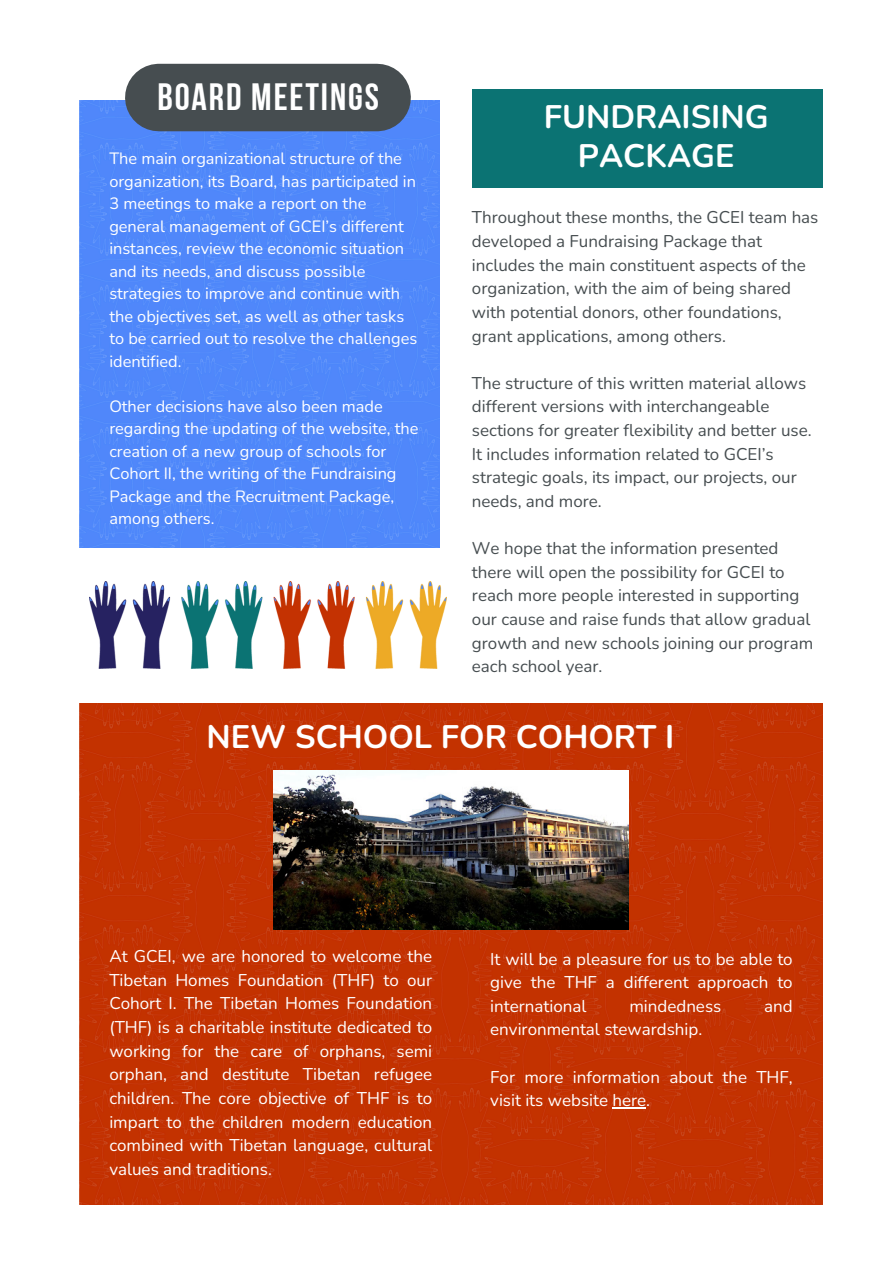
<style>
.page{position:relative;width:893px;height:1263px;background:#fff}
.page>*{position:absolute;margin:0;border:0;box-sizing:border-box;transform-origin:0 0}
.t1{font:37.95px "Bebas Neue Cyrillic";letter-spacing:.05em;color:#fff}
.t2{font:700 32.47px/38.8px "Nunito";color:#fff;text-align:center}
.t3{font:16.95px/23.6px "Nunito";color:#464d50}
.t4{font:16.95px/23.6px "Nunito";color:#fff;text-align:justify}
.t5{font:16.35px/22.5px "Nunito";color:#fff}
</style>
<div class="page">
<img style="left:80px;top:703px;width:742px;height:501px">
<div style="left:472px;top:89px;width:350px;height:99px;background:#0b7373"></div>
<img style="left:89px;top:581px;width:357px;height:87px">
<img style="left:274px;top:770px;width:354px;height:159px">
<div style="left:80px;top:101px;width:359px;height:446px;background:#5087fa"></div>
<div style="left:159px;top:64px;width:218px;height:67px;background:#464d50"></div>
<hr style="left:612px;top:1107px;width:34px;height:2px;background:#fff">
<p class="t1" style="left:157px;top:82px;width:223px">BOARD MEETINGS</p>
<p class="t5" style="left:109px;top:148px;width:309px">The main organizational structure of the organization, its Board, has participated in 3 meetings to make a report on the general management of GCEI’s different instances, review the economic situation and its needs, and discuss possible strategies to improve and continue with the objectives set, as well as other tasks to be carried out to resolve the challenges identified.</p>
<p class="t5" style="left:109px;top:395px;width:311px">Other decisions have also been made regarding the updating of the website, the creation of a new group of schools for Cohort II, the writing of the Fundraising Package and the Recruitment Package, among others.</p>
<p class="t2" style="left:544px;top:98px;width:226px">FUNDRAISING<br>PACKAGE</p>
<p class="t3" style="left:472px;top:206px;width:348px">Throughout these months, the GCEI team has developed a Fundraising Package that includes the main constituent aspects of the organization, with the aim of being shared with potential donors, other foundations, grant applications, among others.</p>
<p class="t3" style="left:472px;top:371px;width:341px">The structure of this written material allows different versions with interchangeable sections for greater flexibility and better use.<br>It includes information related to GCEI’s strategic goals, its impact, our projects, our needs, and more.</p>
<p class="t3" style="left:472px;top:537px;width:343px">We hope that the information presented there will open the possibility for GCEI to reach more people interested in supporting our cause and raise funds that allow gradual growth and new schools joining our program each school year.</p>
<h2 class="t2" style="left:207px;top:718px;width:469px">NEW SCHOOL FOR COHORT I</h2>
<p class="t4" style="left:109px;top:945px;width:324px">At GCEI, we are honored to welcome the Tibetan Homes Foundation (THF) to our Cohort I. The Tibetan Homes Foundation (THF) is a charitable institute dedicated to working for the care of orphans, semi orphan, and destitute Tibetan refugee children. The core objective of THF is to impart to the children modern education combined with Tibetan language, cultural values and traditions.</p>
<h2 class="t4" style="left:490px;top:947px;width:304px">It will be a pleasure for us to be able to give the THF a different approach to international</h2>
<h2 class="t4" style="left:629px;top:994px;width:93px">mindedness</h2>
<h2 class="t4" style="left:764px;top:994px;width:30px">and</h2>
<h2 class="t4" style="left:490px;top:1018px;width:213px">environmental stewardship.</h2>
<p class="t4" style="left:490px;top:1065px;width:304px">For more information about the THF, visit its website here.</p>
</div>
